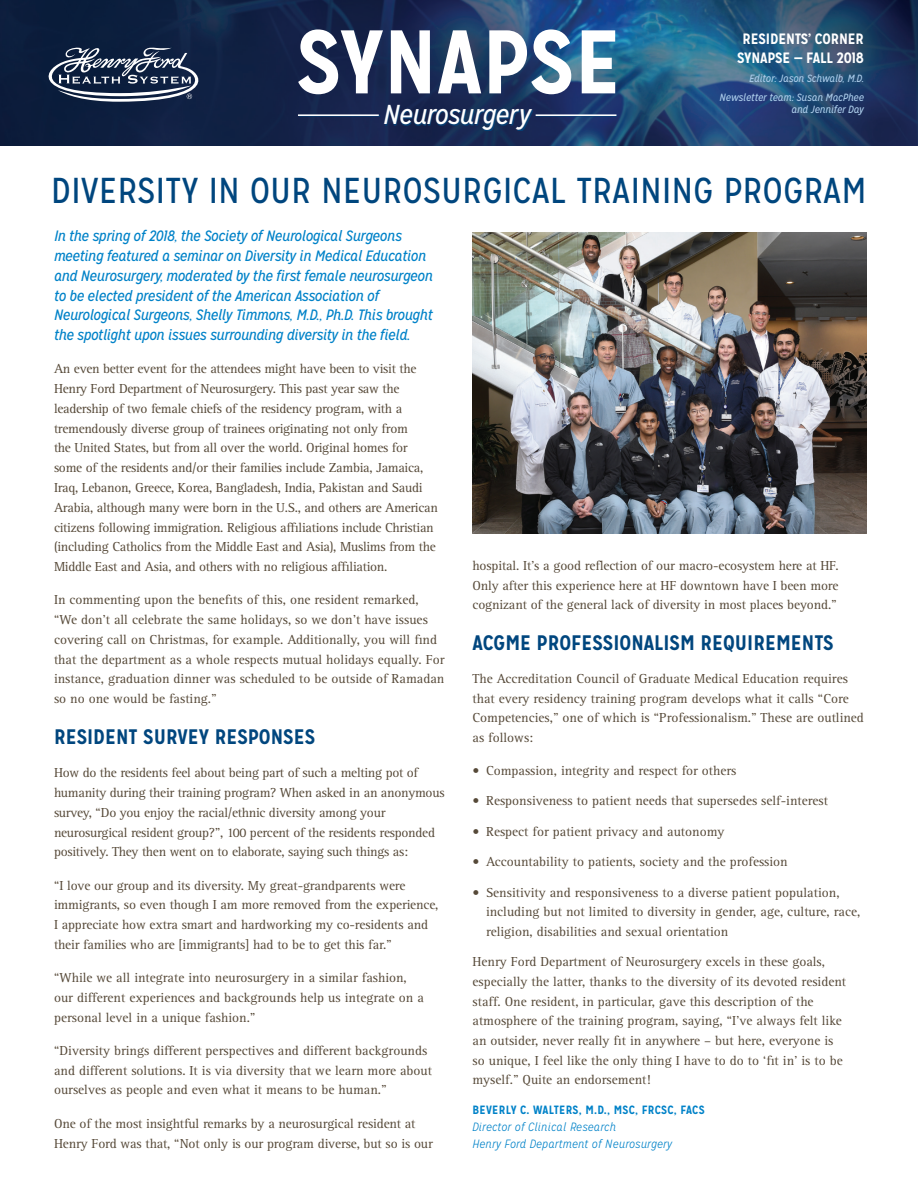
<style>
.page{position:relative;width:918px;height:1188px;background:#fff}
.page>*{position:absolute;margin:0;border:0;box-sizing:border-box;transform-origin:0 0}
.t1{font:700 90px "Mission Gothic";color:#fff}
._26_pt_Large_Headlin{font:36px "Mission Gothic";letter-spacing:.015em;color:#00467e}
.t2{font:italic 27.3px "Mission Gothic";letter-spacing:-.025em;color:#fff}
._9_pt_Brown_Body_Cop{font:700 21px "Mission Gothic";color:#00467e}
._9_pt_Brown_Body_Cop-2{font:italic 15px/19.8px "Mission Gothic";letter-spacing:-.02em;color:#0082c8}
._12_pt_text{font:700 15px "Mission Gothic";letter-spacing:-.01em;color:#fff}
._9_pt_Brown_Body_Cop-3{font:13.5px/19.8px "Rotis Serif";color:#564938}
._9_pt_Brown_Body_Cop-4{font:13.5px/19.8px "Rotis Serif";letter-spacing:-.02em;color:#564938}
._9_pt_Brown_Body_Cop-5{font:italic 300 12px/16.6px "Mission Gothic";letter-spacing:.02em;color:#0082c8}
._12_pt_text-2{font:italic 10.5px/12px "Mission Gothic";letter-spacing:-.01em;color:#abccea;text-align:right}
.s1{font-weight:700;font-style:normal}
</style>
<div class="page">
<img style="left:0;top:0;width:918px;height:146px">
<div style="left:385px;top:106px;width:148px;height:25px;background:#00467e;opacity:.75"></div>
<hr style="left:299px;top:115px;width:81px;height:2px;background:#0c3464">
<hr style="left:298px;top:114px;width:81px;height:2px;background:#fff">
<hr style="left:536px;top:115px;width:81px;height:2px;background:#00467e;opacity:.75">
<hr style="left:536px;top:114px;width:80px;height:2px;background:#fff">
<svg style="left:49px;top:48px;width:149px;height:54px;background:#4a576f"></svg>
<img style="left:472px;top:233px;width:395px;height:301px">
<h1 class="t1" style="left:296px;top:6px;width:327px">SYNAPSE</h1>
<h3 class="t2" style="left:383px;top:98px;width:149px">Neurosurgery</h3>
<p class="_12_pt_text" style="left:743px;top:30px;width:123px">RESIDENTS’ CORNER</p>
<p class="_12_pt_text" style="left:737px;top:49px;width:128px">SYNAPSE — FALL 2018</p>
<p class="_12_pt_text-2" style="left:749px;top:72px;width:116px">Editor: Jason Schwalb, M.D.</p>
<p class="_12_pt_text-2" style="left:720px;top:91px;width:146px">Newsletter team: Susan MacPhee and Jennifer Day</p>
<p class="_26_pt_Large_Headlin" style="left:51px;top:168px;width:817px">DIVERSITY IN OUR NEUROSURGICAL TRAINING PROGRAM</p>
<p class="_9_pt_Brown_Body_Cop-2" style="left:54px;top:226px;width:380px">In the spring of 2018, the Society of Neurological Surgeons meeting featured a seminar on Diversity in Medical Education and Neurosurgery, moderated by the first female neurosurgeon to be elected president of the American Association of Neurological Surgeons, Shelly Timmons, M.D., Ph.D. This brought the spotlight upon issues surrounding diversity in the field.</p>
<p class="_9_pt_Brown_Body_Cop-4" style="left:54px;top:359px;width:385px">An even better event for the attendees might have been to visit the Henry Ford Department of Neurosurgery. This past year saw the leadership of two female chiefs of the residency program, with a tremendously diverse group of trainees originating not only from<br>the United States, but from all over the world. Original homes for some of the residents and/or their families include Zambia, Jamaica, Iraq, Lebanon, Greece, Korea, Bangladesh, India, Pakistan and Saudi Arabia, although many were born in the U.S., and others are American citizens following immigration. Religious affiliations include Christian (including Catholics from the Middle East and Asia), Muslims from the Middle East and Asia, and others with no religious affiliation.</p>
<p class="_9_pt_Brown_Body_Cop-3" style="left:54px;top:590px;width:392px">In commenting upon the benefits of this, one resident remarked, “We don’t all celebrate the same holidays, so we don’t have issues covering call on Christmas, for example. Additionally, you will find that the department as a whole respects mutual holidays equally. For instance, graduation dinner was scheduled to be outside of Ramadan so no one would be fasting.”</p>
<p class="_9_pt_Brown_Body_Cop" style="left:54px;top:723px;width:263px">RESIDENT SURVEY RESPONSES</p>
<p class="_9_pt_Brown_Body_Cop-4" style="left:54px;top:763px;width:392px">How do the residents feel about being part of such a melting pot of humanity during their training program? When asked in an anonymous survey, “Do you enjoy the racial/ethnic diversity among your neurosurgical resident group?”, 100 percent of the residents responded positively. They then went on to elaborate, saying such things as:</p>
<p class="_9_pt_Brown_Body_Cop-3" style="left:54px;top:876px;width:386px">“I love our group and its diversity. My great-grandparents were immigrants, so even though I am more removed from the experience, I appreciate how extra smart and hardworking my co-residents and their families who are [immigrants] had to be to get this far.”</p>
<p class="_9_pt_Brown_Body_Cop-3" style="left:54px;top:968px;width:371px">“While we all integrate into neurosurgery in a similar fashion, our different experiences and backgrounds help us integrate on a personal level in a unique fashion.”</p>
<p class="_9_pt_Brown_Body_Cop-3" style="left:54px;top:1041px;width:380px">“Diversity brings different perspectives and different backgrounds and different solutions. It is via diversity that we learn more about ourselves as people and even what it means to be human.”</p>
<p class="_9_pt_Brown_Body_Cop-3" style="left:54px;top:1114px;width:380px">One of the most insightful remarks by a neurosurgical resident at<br>Henry Ford was that, “Not only is our program diverse, but so is our</p>
<p class="_9_pt_Brown_Body_Cop-3" style="left:472px;top:556px;width:368px;text-align:justify">hospital. It’s a good reflection of our macro-ecosystem here at HF.<br>Only after this experience here at HF downtown have I been more cognizant of the general lack of diversity in most places beyond.”</p>
<p class="_9_pt_Brown_Body_Cop" style="left:472px;top:629px;width:363px">ACGME PROFESSIONALISM REQUIREMENTS</p>
<p class="_9_pt_Brown_Body_Cop-3" style="left:472px;top:669px;width:393px">The Accreditation Council of Graduate Medical Education requires that every residency training program develops what it calls “Core Competencies,” one of which is “Professionalism.” These are outlined as follows:</p>
<p class="_9_pt_Brown_Body_Cop-3" style="left:472px;top:761px;width:266px">• Compassion, integrity and respect for others</p>
<p class="_9_pt_Brown_Body_Cop-3" style="left:472px;top:791px;width:357px">• Responsiveness to patient needs that supersedes self-interest</p>
<p class="_9_pt_Brown_Body_Cop-3" style="left:472px;top:822px;width:254px">• Respect for patient privacy and autonomy</p>
<p class="_9_pt_Brown_Body_Cop-3" style="left:472px;top:852px;width:317px">• Accountability to patients, society and the profession</p>
<p class="_9_pt_Brown_Body_Cop-3" style="left:486px;top:883px;width:376px;text-indent:-14px">• Sensitivity and responsiveness to a diverse patient population, including but not limited to diversity in gender, age, culture, race, religion, disabilities and sexual orientation</p>
<p class="_9_pt_Brown_Body_Cop-3" style="left:472px;top:952px;width:375px">Henry Ford Department of Neurosurgery excels in these goals, especially the latter, thanks to the diversity of its devoted resident staff. One resident, in particular, gave this description of the atmosphere of the training program, saying, “I’ve always felt like an outsider, never really fit in anywhere – but here, everyone is so unique, I feel like the only thing I have to do to ‘fit in’ is to be myself.” Quite an endorsement!</p>
<p class="_9_pt_Brown_Body_Cop-5" style="left:472px;top:1102px;width:234px"><span class="s1">BEVERLY C. WALTERS, M.D., MSC, FRCSC, FACS<br></span>Director of Clinical Research<br>Henry Ford Department of Neurosurgery</p>
</div>
